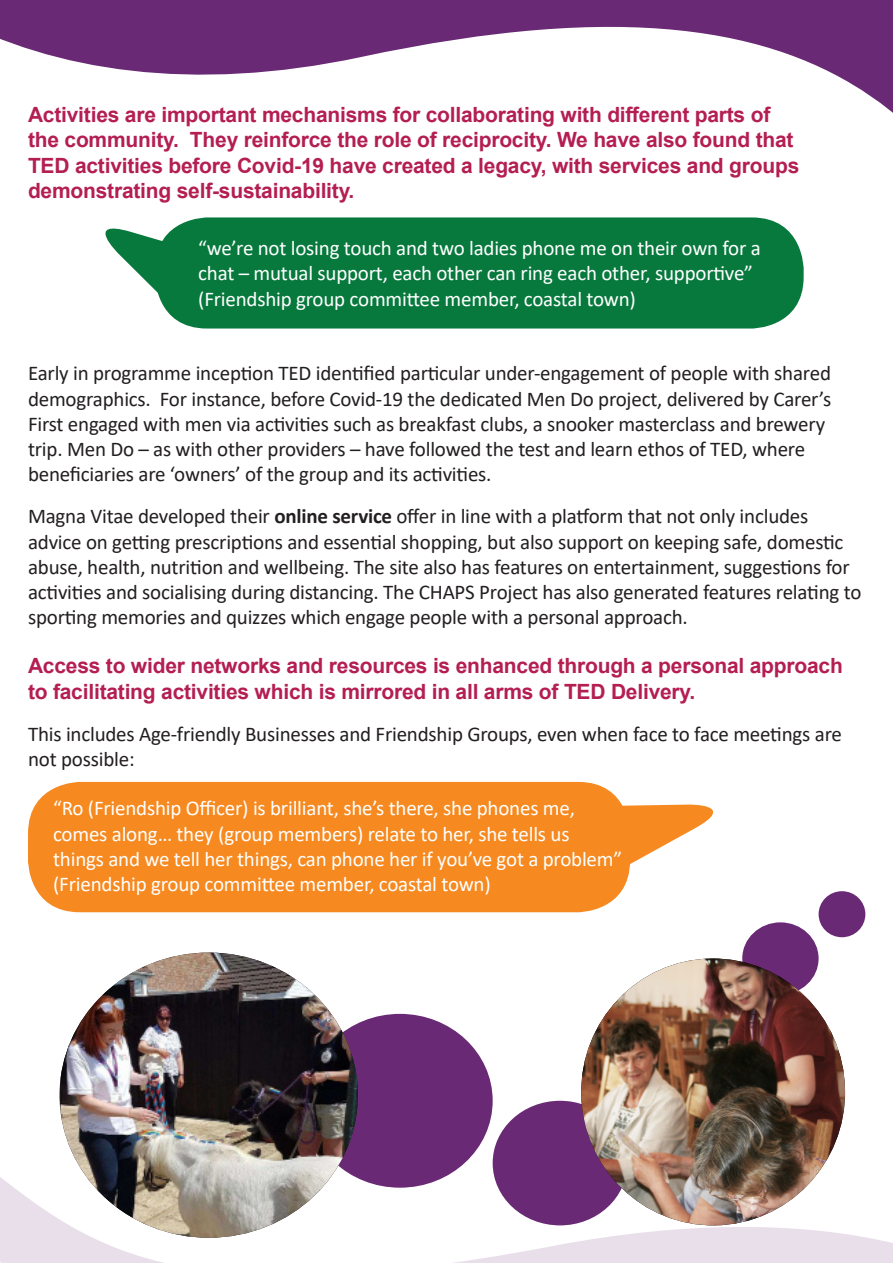
<style>
.page{position:relative;width:893px;height:1263px;background:#fff}
.page>*{position:absolute;margin:0;border:0;box-sizing:border-box;transform-origin:0 0}
.Paragraph_Style_1{font:21px/25.2px "Calibri";letter-spacing:-.01em;color:#231f20}
.Paragraph_Style_1-2{font:700 21px/25.2px "Arial";letter-spacing:-.01em;color:#b41e52}
.Paragraph_Style_1-3{font:21px/25.2px "Calibri";letter-spacing:-.01em;color:#fff}
.s1{font-weight:700}
</style>
<div class="page">
<svg style="left:0;top:0;width:893px;height:329px"></svg>
<svg style="left:0;top:1071px;width:893px;height:192px"></svg>
<div style="left:819px;top:891px;width:46px;height:46px;background:#692974;border-radius:50%"></div>
<div style="left:742px;top:922px;width:77px;height:73px;background:#692974;border-radius:50%"></div>
<div style="left:493px;top:1101px;width:134px;height:124px;background:#692974;border-radius:50%"></div>
<div style="left:307px;top:1014px;width:186px;height:174px;background:#692974;border-radius:50%"></div>
<img style="left:580px;top:958px;width:266px;height:269px">
<img style="left:61px;top:952px;width:297px;height:286px">
<svg style="left:82px;top:218px;width:112px;height:99px"></svg>
<div style="left:156px;top:218px;width:647px;height:110px;background:#07793d;border-radius:51px"></div>
<div style="left:155px;top:217px;width:649px;height:111px;border:2px solid #07793d;border-radius:51px"></div>
<div style="left:29px;top:783px;width:600px;height:128px;background:#f6891f;border-radius:51px"></div>
<div style="left:28px;top:782px;width:602px;height:130px;border:2px solid #f6891f;border-radius:51px"></div>
<svg style="left:618px;top:804px;width:96px;height:68px"></svg>
<p class="Paragraph_Style_1-2" style="left:28px;top:102px;width:773px">Activities are important mechanisms for collaborating with different parts of the community. They reinforce the role of reciprocity. We have also found that TED activities before Covid-19 have created a legacy, with services and groups demonstrating self-sustainability.</p>
<p class="Paragraph_Style_1-3" style="left:198px;top:235px;width:564px">“we’re not losing touch and two ladies phone me on their own for a chat – mutual support, each other can ring each other, supportive” (Friendship group committee member, coastal town)</p>
<p class="Paragraph_Style_1" style="left:28px;top:360px;width:805px">Early in programme inception TED identified particular under-engagement of people with shared demographics. For instance, before Covid-19 the dedicated Men Do project, delivered by Carer’s First engaged with men via activities such as breakfast clubs, a snooker masterclass and brewery trip. Men Do – as with other providers – have followed the test and learn ethos of TED, where beneficiaries are ‘owners’ of the group and its activities.</p>
<p class="Paragraph_Style_1" style="left:28px;top:503px;width:835px">Magna Vitae developed their <span class="s1">online service</span> offer in line with a platform that not only includes advice on getting prescriptions and essential shopping, but also support on keeping safe, domestic abuse, health, nutrition and wellbeing. The site also has features on entertainment, suggestions for activities and socialising during distancing. The CHAPS Project has also generated features relating to sporting memories and quizzes which engage people with a personal approach.</p>
<p class="Paragraph_Style_1-2" style="left:28px;top:654px;width:816px">Access to wider networks and resources is enhanced through a personal approach to facilitating activities which is mirrored in all arms of TED Delivery.</p>
<p class="Paragraph_Style_1" style="left:28px;top:721px;width:815px">This includes Age-friendly Businesses and Friendship Groups, even when face to face meetings are not possible:</p>
<p class="Paragraph_Style_1-3" style="left:53px;top:795px;width:570px">“Ro (Friendship Officer) is brilliant, she’s there, she phones me, comes along… they (group members) relate to her, she tells us things and we tell her things, can phone her if you’ve got a problem” (Friendship group committee member, coastal town)</p>
</div>
